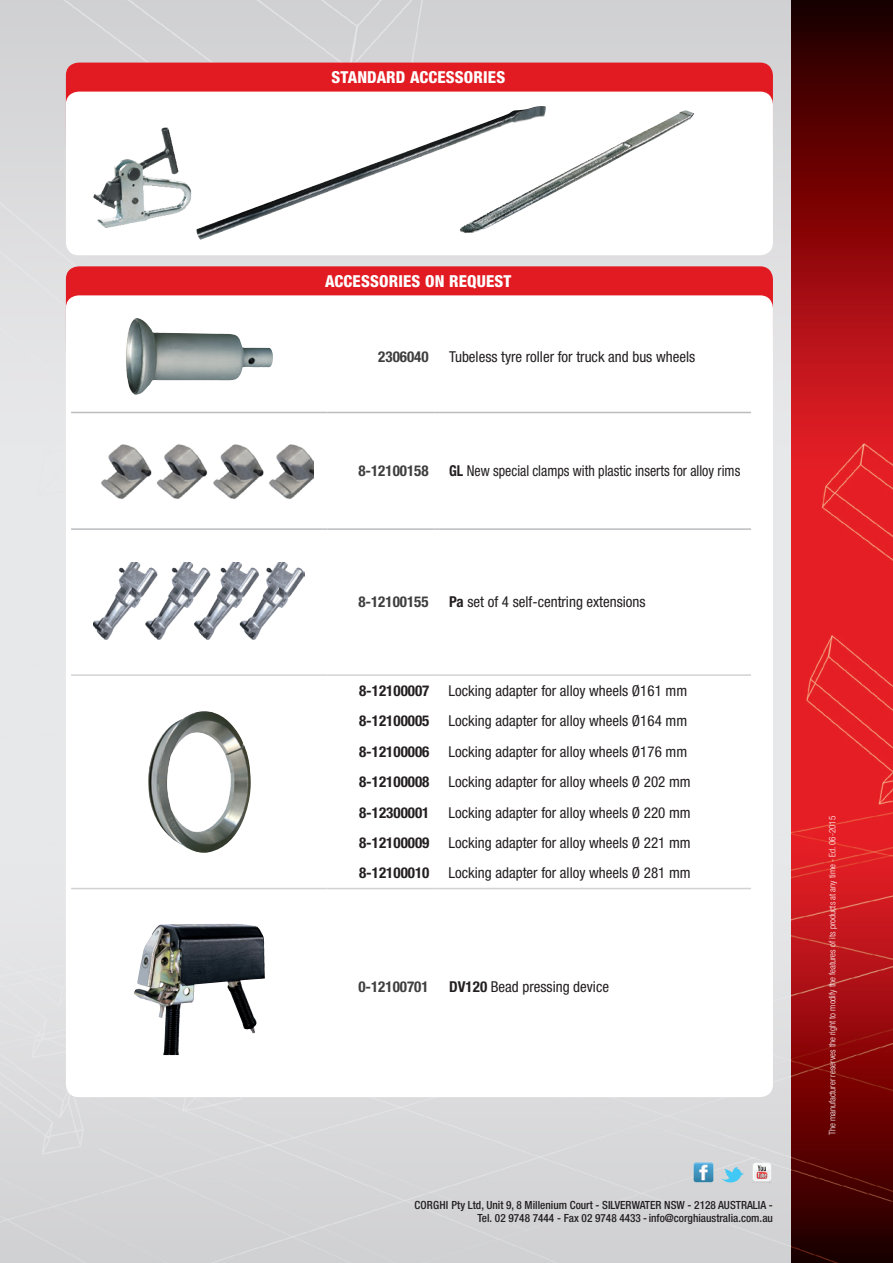
<style>
.page{position:relative;width:893px;height:1263px;background:#fff}
.page>*{position:absolute;margin:0;border:0;box-sizing:border-box;transform-origin:0 0}
.Corpo_Testo_Tecnico{font:800 condensed 16.5px "Helvetica Neue LT Std";letter-spacing:.01em;color:#fff}
.descrizione{font:condensed 15px "Helvetica Neue LT Std";color:#231f20}
.PN{font:700 condensed 15px "Helvetica Neue LT Std";color:#231f20}
.descrizione-2{font:condensed 15px "Helvetica Neue LT Std";color:#231f20;scale:.93 1}
.descrizione-3{font:700 condensed 15px "Helvetica Neue LT Std";color:#3e3e3f}
.t1{font:500 condensed 11.25px "Helvetica Neue LT Std";color:#231f20}
.t2{font:300 condensed 9px "Helvetica Neue LT Std";color:#fff}
.s1{font-weight:700}
</style>
<div class="page">
<img style="left:0;top:0;width:893px;height:1263px">
<svg style="left:721px;top:1167px;width:23px;height:15px"></svg>
<div style="left:752px;top:1162px;width:19px;height:19px;background:#e2e3e2;border-radius:3px"></div>
<svg style="left:752px;top:1163px;width:19px;height:20px"></svg>
<img style="left:692px;top:1162px;width:22px;height:22px">
<div style="left:66px;top:63px;width:707px;height:97px;background:#e21a21;border-radius:13px"></div>
<div style="left:66px;top:266px;width:707px;height:98px;background:#e21a21;border-radius:13px"></div>
<div style="left:66px;top:92px;width:707px;height:163px;background:#fff;border-radius:13px"></div>
<div style="left:66px;top:295px;width:707px;height:802px;background:#fff;border-radius:13px"></div>
<hr style="left:71px;top:412px;width:257px;height:1px;background:#bcbdc0">
<hr style="left:328px;top:412px;width:107px;height:1px;background:#bcbdc0">
<hr style="left:435px;top:412px;width:316px;height:1px;background:#bcbdc0">
<hr style="left:71px;top:528px;width:257px;height:2px;background:#bcbdc0">
<hr style="left:328px;top:528px;width:107px;height:2px;background:#bcbdc0">
<hr style="left:435px;top:528px;width:316px;height:2px;background:#bcbdc0">
<hr style="left:71px;top:674px;width:257px;height:2px;background:#d1d2d4">
<hr style="left:71px;top:888px;width:257px;height:1px;background:#d1d2d4">
<hr style="left:328px;top:674px;width:107px;height:2px;background:#d1d2d4">
<hr style="left:435px;top:674px;width:316px;height:2px;background:#d1d2d4">
<hr style="left:328px;top:888px;width:107px;height:1px;background:#d1d2d4">
<hr style="left:435px;top:888px;width:316px;height:1px;background:#d1d2d4">
<img style="left:126px;top:318px;width:147px;height:77px">
<img style="left:101px;top:444px;width:212px;height:55px">
<img style="left:93px;top:562px;width:212px;height:77px">
<img style="left:148px;top:711px;width:103px;height:142px">
<img style="left:137px;top:924px;width:98px;height:67px">
<img style="left:196px;top:106px;width:350px;height:134px">
<img style="left:93px;top:127px;width:98px;height:101px">
<img style="left:459px;top:110px;width:235px;height:123px">
<p class="Corpo_Testo_Tecnico" style="left:332px;top:67px;width:175px">STANDARD ACCESSORIES</p>
<p class="Corpo_Testo_Tecnico" style="left:325px;top:270px;width:188px">ACCESSORIES ON REQUEST</p>
<p class="descrizione-3" style="left:378px;top:347px;width:52px">2306040</p>
<p class="descrizione" style="left:449px;top:348px;width:247px">Tubeless tyre roller for truck and bus wheels</p>
<p class="descrizione-3" style="left:358px;top:462px;width:72px">8-12100158</p>
<p class="descrizione-2" style="left:449px;top:462px;width:314px"><span class="s1">GL</span> New special clamps with plastic inserts for alloy rims</p>
<p class="descrizione-3" style="left:358px;top:593px;width:72px">8-12100155</p>
<p class="descrizione" style="left:449px;top:593px;width:198px"><span class="s1">Pa</span> set of 4 self-centring extensions</p>
<p class="PN" style="left:359px;top:682px;width:72px">8-12100007</p>
<p class="descrizione" style="left:448px;top:682px;width:240px">Locking adapter for alloy wheels Ø161 mm</p>
<p class="PN" style="left:359px;top:712px;width:72px">8-12100005</p>
<p class="descrizione" style="left:448px;top:712px;width:240px">Locking adapter for alloy wheels Ø164 mm</p>
<p class="PN" style="left:359px;top:742px;width:72px">8-12100006</p>
<p class="descrizione" style="left:448px;top:743px;width:240px">Locking adapter for alloy wheels Ø176 mm</p>
<p class="PN" style="left:359px;top:773px;width:72px">8-12100008</p>
<p class="descrizione" style="left:448px;top:773px;width:244px">Locking adapter for alloy wheels Ø 202 mm</p>
<p class="PN" style="left:359px;top:803px;width:72px">8-12300001</p>
<p class="descrizione" style="left:448px;top:804px;width:244px">Locking adapter for alloy wheels Ø 220 mm</p>
<p class="PN" style="left:359px;top:834px;width:72px">8-12100009</p>
<p class="descrizione" style="left:448px;top:834px;width:244px">Locking adapter for alloy wheels Ø 221 mm</p>
<p class="PN" style="left:359px;top:864px;width:72px">8-12100010</p>
<p class="descrizione" style="left:448px;top:864px;width:244px">Locking adapter for alloy wheels Ø 281 mm</p>
<p class="descrizione-3" style="left:358px;top:978px;width:72px">0-12100701</p>
<p class="descrizione" style="left:449px;top:978px;width:161px"><span class="s1">DV120</span> Bead pressing device</p>
<p class="t1" style="left:414px;top:1198px;width:360px">CORGHI Pty Ltd, Unit 9, 8 Millenium Court - SILVERWATER NSW - 2128 AUSTRALIA -</p>
<p class="t1" style="left:477px;top:1211px;width:297px">Tel. 02 9748 7444 - Fax 02 9748 4433 - info@corghiaustralia.com.au</p>
<p class="t2" style="left:827px;top:1135px;width:321px;rotate:-90deg">The manufacturer reserves the right to modify the features of its products at any time - Ed. 06-2015</p>
</div>
